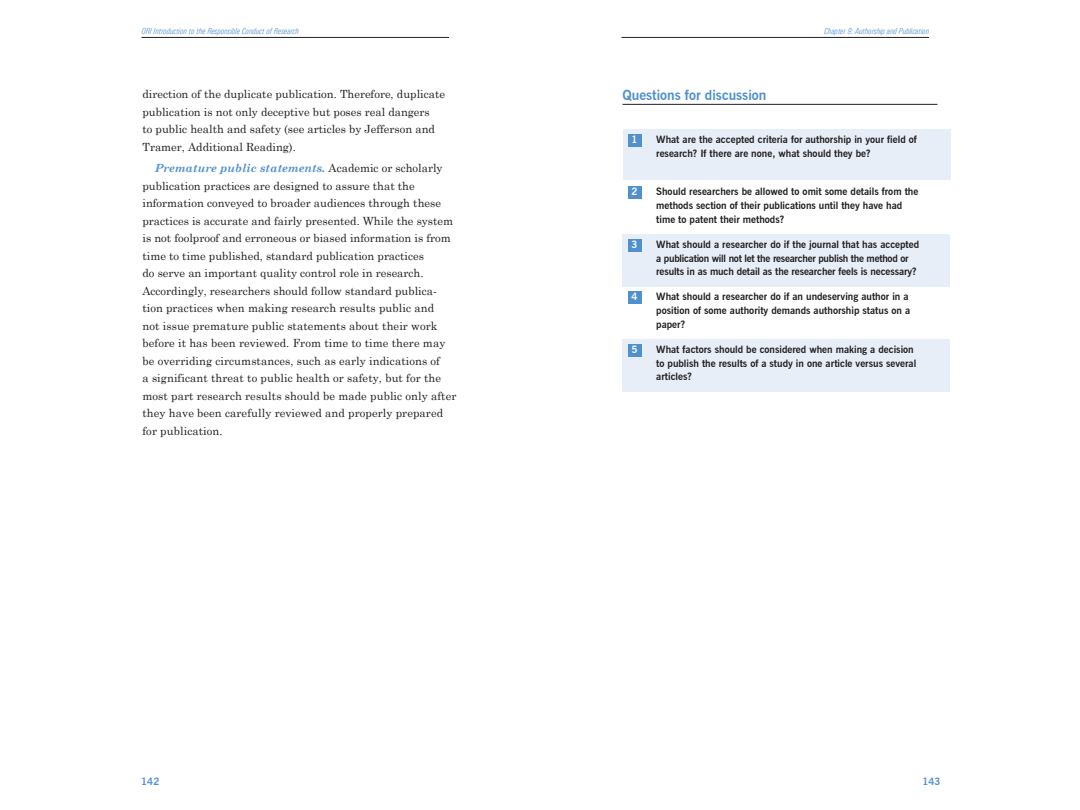
<style>
.page{position:relative;width:1080px;height:810px;background:#fff}
.page>*{position:absolute;margin:0;border:0;box-sizing:border-box;transform-origin:0 0}
.Q_for_Disc_-_head{font:700 13.75px "News Gothic BT";color:#5090cc}
.Body_text{font:11.25px/17.5px "Century Schoolbook";color:#231f20}
.Q_for_D_--_questions{font:700 10px/13.8px "News Gothic BT";color:#231f20}
.t1{font:700 10px "News Gothic BT";color:#5090cc}
.Q_for_D_--_questions-2{font:700 10px "News Gothic BT";color:#fff}
.BOX_text_subhd{font:italic 300 condensed 8.75px "Univers";color:#5090cc}
.s1{font-weight:700;font-style:italic;color:#5090cc}
</style>
<div class="page">
<hr style="left:142px;top:37px;width:307px;height:1px;background:#231f20">
<div style="left:623px;top:130px;width:328px;height:50px;background:#e7eef8"></div>
<div style="left:622px;top:234px;width:328px;height:53px;background:#e7eef8"></div>
<div style="left:622px;top:340px;width:328px;height:52px;background:#e7eef8"></div>
<div style="left:628px;top:134px;width:14px;height:13px;background:#5090cc"></div>
<div style="left:628px;top:186px;width:14px;height:13px;background:#5090cc"></div>
<div style="left:628px;top:239px;width:14px;height:13px;background:#5090cc"></div>
<div style="left:628px;top:291px;width:14px;height:13px;background:#5090cc"></div>
<div style="left:628px;top:344px;width:14px;height:13px;background:#5090cc"></div>
<hr style="left:622px;top:104px;width:315px;height:1px;background:#231f20">
<hr style="left:622px;top:37px;width:307px;height:1px;background:#231f20">
<p class="BOX_text_subhd" style="left:142px;top:26px;width:159px">ORI Introduction to the Responsible Conduct of Research</p>
<p class="BOX_text_subhd" style="left:824px;top:26px;width:106px">Chapter 9: Authorship and Publication</p>
<p class="Body_text" style="left:143px;top:85px;width:304px">direction of the duplicate publication. Therefore, duplicate publication is not only deceptive but poses real dangers<br>to public health and safety (see articles by Jefferson and Tramer, Additional Reading).</p>
<p class="Body_text" style="left:143px;top:159px;width:315px;text-indent:12px"><span class="s1">Premature public statements.</span> Academic or scholarly publication practices are designed to assure that the information conveyed to broader audiences through these practices is accurate and fairly presented. While the system is not foolproof and erroneous or biased information is from time to time published, standard publication practices<br>do serve an important quality control role in research.<br>Accordingly, researchers should follow standard publica&shy;tion practices when making research results public and<br>not issue premature public statements about their work before it has been reviewed. From time to time there may be overriding circumstances, such as early indications of<br>a significant threat to public health or safety, but for the most part research results should be made public only after they have been carefully reviewed and properly prepared for publication.</p>
<p class="Q_for_Disc_-_head" style="left:622px;top:87px;width:145px">Questions for discussion</p>
<p class="Q_for_D_--_questions-2" style="left:632px;top:133px;width:8px">1</p>
<p class="Q_for_D_--_questions" style="left:656px;top:132px;width:262px">What are the accepted criteria for authorship in your field of research? If there are none, what should they be?</p>
<p class="Q_for_D_--_questions-2" style="left:632px;top:186px;width:8px">2</p>
<p class="Q_for_D_--_questions" style="left:656px;top:185px;width:264px">Should researchers be allowed to omit some details from the methods section of their publications until they have had time to patent their methods?</p>
<p class="Q_for_D_--_questions-2" style="left:632px;top:238px;width:8px">3</p>
<p class="Q_for_D_--_questions" style="left:656px;top:237px;width:265px">What should a researcher do if the journal that has accepted a publication will not let the researcher publish the method or results in as much detail as the researcher feels is necessary?</p>
<p class="Q_for_D_--_questions-2" style="left:632px;top:291px;width:8px">4</p>
<p class="Q_for_D_--_questions" style="left:656px;top:290px;width:255px">What should a researcher do if an undeserving author in a position of some authority demands authorship status on a paper?</p>
<p class="Q_for_D_--_questions-2" style="left:632px;top:343px;width:8px">5</p>
<p class="Q_for_D_--_questions" style="left:656px;top:342px;width:262px">What factors should be considered when making a decision to publish the results of a study in one article versus several articles?</p>
<p class="t1" style="left:141px;top:775px;width:20px">142</p>
<p class="t1" style="left:922px;top:775px;width:20px">143</p>
</div>
